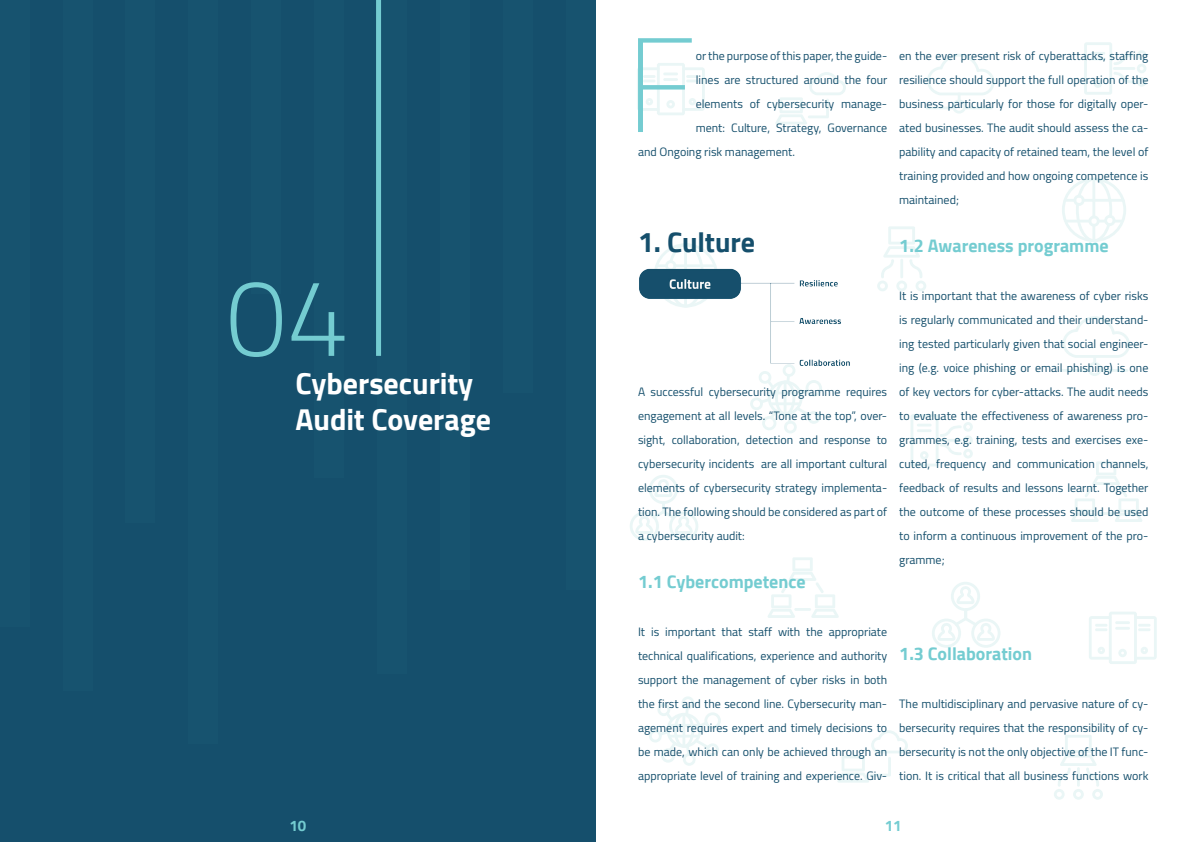
<style>
.page{position:relative;width:1191px;height:842px;background:#fff}
.page>*{position:absolute;margin:0;border:0;box-sizing:border-box;transform-origin:0 0}
.t1{font:200 134px "Cairo";color:#74ccd1}
.t2{font:300 110px "Cairo";color:#74ccd1}
.t3{font:700 30px/36px "Cairo";color:#fff}
.t4{font:700 28px "Cairo";color:#154f6c}
.t5{font:700 18px "Cairo";color:#74ccd1}
.t6{font:700 15px "Cairo";color:#74ccd1}
.t7{font:12px/24px "Cairo";color:#154f6c;text-align:justify}
</style>
<div class="page">
<div style="left:0;top:0;width:595px;height:842px;background:#154f6c"></div>
<hr style="left:925px;top:107px;width:30px;height:2px;background:#eaf6f6">
<svg style="left:927px;top:54px;width:67px;height:60px"></svg>
<hr style="left:1061px;top:369px;width:29px;height:3px;background:#eaf6f6">
<svg style="left:1063px;top:316px;width:67px;height:60px"></svg>
<svg style="left:775px;top:72px;width:71px;height:52px"></svg>
<svg style="left:837px;top:730px;width:71px;height:53px"></svg>
<svg style="left:768px;top:557px;width:71px;height:61px"></svg>
<hr style="left:794px;top:608px;width:17px;height:3px;background:#eaf6f6">
<svg style="left:1071px;top:461px;width:71px;height:61px"></svg>
<hr style="left:1097px;top:512px;width:17px;height:3px;background:#eaf6f6">
<svg style="left:655px;top:243px;width:62px;height:24px"></svg>
<svg style="left:1062px;top:178px;width:64px;height:64px"></svg>
<svg style="left:1089px;top:612px;width:67px;height:52px"></svg>
<svg style="left:637px;top:63px;width:68px;height:52px"></svg>
<svg style="left:750px;top:370px;width:72px;height:63px"></svg>
<svg style="left:649px;top:696px;width:72px;height:70px"></svg>
<svg style="left:932px;top:582px;width:68px;height:66px"></svg>
<svg style="left:630px;top:475px;width:68px;height:66px"></svg>
<svg style="left:911px;top:414px;width:61px;height:52px"></svg>
<svg style="left:1084px;top:42px;width:62px;height:53px"></svg>
<svg style="left:1054px;top:735px;width:49px;height:65px"></svg>
<svg style="left:883px;top:226px;width:43px;height:65px"></svg>
<div style="left:0;top:0;width:29px;height:626px;background:#17536f"></div>
<div style="left:63px;top:0;width:29px;height:690px;background:#17536f"></div>
<div style="left:189px;top:0;width:29px;height:743px;background:#17536f"></div>
<div style="left:377px;top:0;width:30px;height:674px;background:#17536f"></div>
<div style="left:126px;top:0;width:29px;height:523px;background:#17536f"></div>
<div style="left:252px;top:0;width:29px;height:293px;background:#17536f"></div>
<div style="left:503px;top:0;width:29px;height:393px;background:#17536f"></div>
<div style="left:314px;top:0;width:30px;height:478px;background:#17536f"></div>
<div style="left:440px;top:0;width:30px;height:590px;background:#17536f"></div>
<div style="left:566px;top:0;width:29px;height:590px;background:#17536f"></div>
<img style="left:639px;top:267px;width:248px;height:103px">
<div style="left:376px;top:0;width:5px;height:356px;background:#74ccd1"></div>
<h2 class="t2" style="left:225px;top:227px;width:125px">04</h2>
<h3 class="t3" style="left:295px;top:366px;width:197px">Cybersecurity<br>Audit Coverage</h3>
<h1 class="t1" style="left:625px;top:-23px;width:72px">F</h1>
<p class="t7" style="left:696px;top:44px;width:193px">or the purpose of this paper, the guide-</p>
<p class="t7" style="left:696px;top:68px;width:193px">lines are structured around the four</p>
<p class="t7" style="left:696px;top:92px;width:193px">elements of cybersecurity manage-</p>
<p class="t7" style="left:696px;top:116px;width:193px">ment: Culture, Strategy, Governance</p>
<p class="t7" style="left:638px;top:140px;width:158px">and Ongoing risk management.</p>
<h3 class="t4" style="left:638px;top:226px;width:119px">1. Culture</h3>
<p class="t7" style="left:638px;top:380px;width:251px">A successful cybersecurity programme requires engagement at all levels. “Tone at the top”, over&shy;sight, collaboration, detection and response to cybersecurity incidents are all important cultural elements of cybersecurity strategy implementa&shy;tion. The following should be considered as part of a cybersecurity audit:</p>
<h3 class="t5" style="left:638px;top:571px;width:169px">1.1 Cybercompetence</h3>
<p class="t7" style="left:638px;top:620px;width:251px">It is important that staff with the appropriate technical qualifications, experience and authority support the management of cyber risks in both the first and the second line. Cybersecurity man&shy;agement requires expert and timely decisions to be made, which can only be achieved through an appropriate level of training and experience. Giv-</p>
<p class="t7" style="left:899px;top:44px;width:251px">en the ever present risk of cyberattacks, staffing resilience should support the full operation of the business particularly for those for digitally oper&shy;ated businesses. The audit should assess the ca&shy;pability and capacity of retained team, the level of training provided and how ongoing competence is maintained;</p>
<h3 class="t5" style="left:899px;top:235px;width:211px">1.2 Awareness programme</h3>
<p class="t7" style="left:899px;top:284px;width:251px">It is important that the awareness of cyber risks is regularly communicated and their understand&shy;ing tested particularly given that social engineer&shy;ing (e.g. voice phishing or email phishing) is one of key vectors for cyber-attacks. The audit needs to evaluate the effectiveness of awareness pro&shy;grammes, e.g. training, tests and exercises exe&shy;cuted, frequency and communication channels, feedback of results and lessons learnt. Together the outcome of these processes should be used to inform a continuous improvement of the pro&shy;gramme;</p>
<h3 class="t5" style="left:899px;top:643px;width:134px">1.3 Collaboration</h3>
<p class="t7" style="left:899px;top:692px;width:251px">The multidisciplinary and pervasive nature of cy&shy;bersecurity requires that the responsibility of cy&shy;bersecurity is not the only objective of the IT func&shy;tion. It is critical that all business functions work</p>
<p class="t6" style="left:289px;top:816px;width:18px">10</p>
<p class="t6" style="left:885px;top:816px;width:18px">11</p>
</div>
